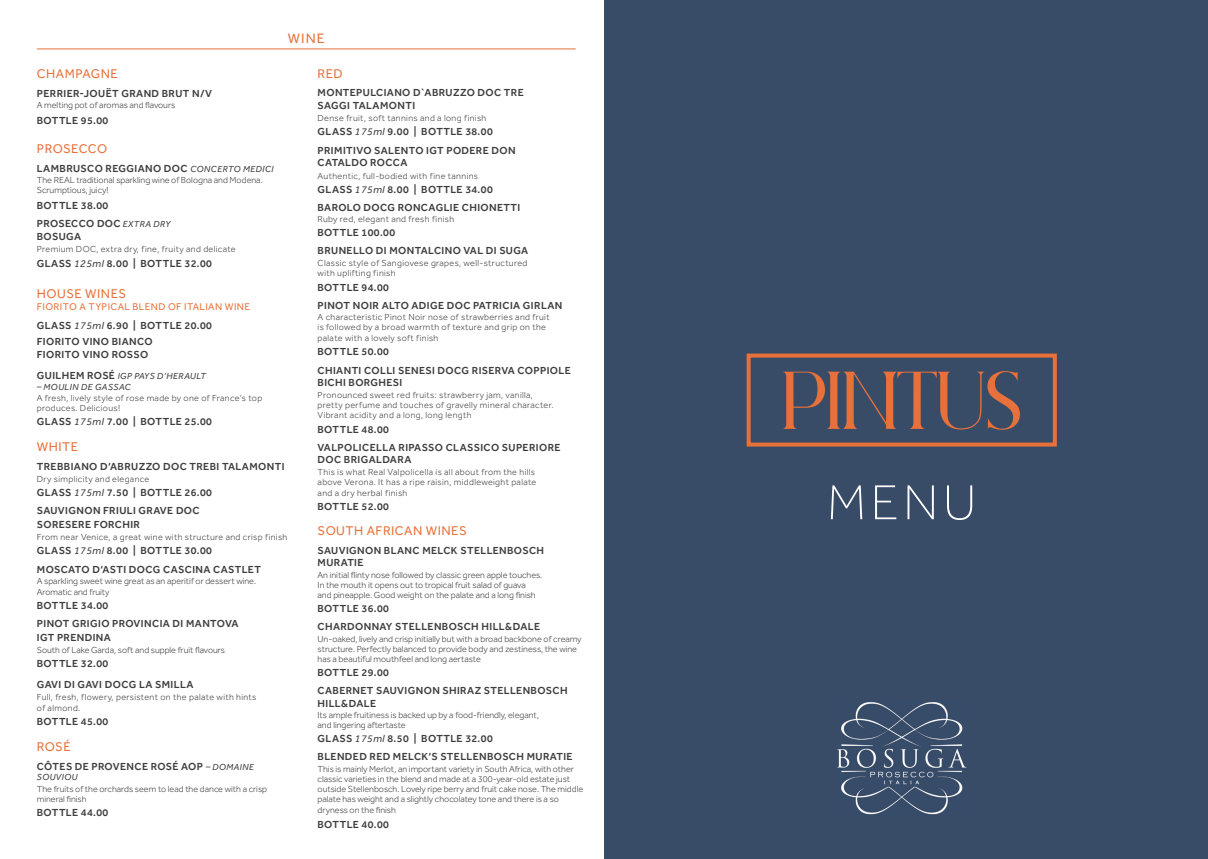
<style>
.page{position:relative;width:1208px;height:859px;background:#fff}
.page>*{position:absolute;margin:0;border:0;box-sizing:border-box;transform-origin:0 0}
.t1{font:100 50.7px "Effra CC";color:#fff}
.t2{font:14px "Effra CC";color:#e8713a}
.t3{font:13px "Effra CC";letter-spacing:.04em;color:#e8713a}
.t4{font:600 10.5px/18.3px "Effra CC";letter-spacing:.04em;color:#3e3e3f}
.t5{font:10px "Effra CC";letter-spacing:.04em;color:#e8713a}
.t6{font:300 9px/10px "Effra CC";color:#3e3e3f}
.t7{font:300 9px/10.4px "Effra CC";letter-spacing:.04em;color:#3e3e3f}
.t8{font:italic 9px "Effra CC";letter-spacing:.04em;color:#3e3e3f}
.s1{font-weight:400;font-style:italic;font-size:9px}
.s2{font-weight:400;font-style:italic}
.s3{font-weight:600;font-style:normal;font-size:10.5px}
</style>
<div class="page">
<div style="left:604px;top:0;width:604px;height:859px;background:#384c68"></div>
<hr style="left:37px;top:49px;width:538px;height:1px;background:#e8713a">
<div style="left:746px;top:354px;width:310px;height:93px;border:4px solid #e8713a"></div>
<svg style="left:783px;top:371px;width:237px;height:59px"></svg>
<img style="left:837px;top:702px;width:130px;height:113px">
<h2 class="t2" style="left:288px;top:30px;width:38px">WINE</h2>
<p class="t3" style="left:37px;top:66px;width:82px">CHAMPAGNE</p>
<p class="t4" style="left:37px;top:85px;width:177px">PERRIER-JOUËT GRAND BRUT N/V</p>
<p class="t6" style="left:37px;top:101px;width:140px">A melting pot of aromas and flavours</p>
<p class="t4" style="left:37px;top:112px;width:73px">BOTTLE 95.00</p>
<p class="t3" style="left:37px;top:141px;width:72px">PROSECCO</p>
<p class="t4" style="left:37px;top:160px;width:238px">LAMBRUSCO REGGIANO DOC <span class="s1">CONCERTO MEDICI</span></p>
<p class="t6" style="left:37px;top:176px;width:227px">The REAL traditional sparkling wine of Bologna and Modena.<br>Scrumptious, juicy!</p>
<p class="t4" style="left:37px;top:197px;width:135px">BOTTLE 38.00<br>PROSECCO DOC <span class="s1">EXTRA DRY</span></p>
<p class="t4" style="left:37px;top:228px;width:46px">BOSUGA</p>
<p class="t7" style="left:37px;top:244px;width:200px">Premium DOC, extra dry, fine, fruity and delicate</p>
<p class="t4" style="left:37px;top:255px;width:177px">GLASS <span class="s2">125ml</span> 8.00 | BOTTLE 32.00</p>
<p class="t3" style="left:37px;top:286px;width:91px">HOUSE WINES</p>
<p class="t5" style="left:37px;top:301px;width:215px">FIORITO A TYPICAL BLEND OF ITALIAN WINE</p>
<p class="t4" style="left:37px;top:318px;width:177px;line-height:16.7px">GLASS <span class="s2">175ml</span> 6.90 | BOTTLE 20.00<br>FIORITO VINO BIANCO</p>
<p class="t4" style="left:37px;top:346px;width:113px">FIORITO VINO ROSSO</p>
<p class="t8" style="left:37px;top:370px;width:171px"><span class="s3">GUILHEM ROSÉ</span> IGP PAYS D’HERAULT</p>
<p class="t8" style="left:37px;top:381px;width:96px">– MOULIN DE GASSAC</p>
<p class="t7" style="left:37px;top:394px;width:227px;line-height:10px">A fresh, lively style of rose made by one of France’s top produces. Delicious!</p>
<p class="t4" style="left:37px;top:413px;width:177px">GLASS <span class="s2">175ml</span> 7.00 | BOTTLE 25.00</p>
<p class="t3" style="left:37px;top:439px;width:43px">WHITE</p>
<p class="t4" style="left:37px;top:458px;width:249px">TREBBIANO D’ABRUZZO DOC TREBI TALAMONTI</p>
<p class="t7" style="left:37px;top:475px;width:114px">Dry simplicity and elegance</p>
<p class="t4" style="left:37px;top:484px;width:177px">GLASS <span class="s2">175ml</span> 7.50 | BOTTLE 26.00<br>SAUVIGNON FRIULI GRAVE DOC</p>
<p class="t4" style="left:37px;top:516px;width:105px">SORESERE FORCHIR</p>
<p class="t7" style="left:37px;top:532px;width:252px">From near Venice, a great wine with structure and crisp finish</p>
<p class="t4" style="left:37px;top:542px;width:225px;line-height:18.9px">GLASS <span class="s2">175ml</span> 8.00 | BOTTLE 30.00<br>MOSCATO D’ASTI DOCG CASCINA CASTLET</p>
<p class="t6" style="left:37px;top:577px;width:221px;line-height:10.8px">A sparkling sweet wine great as an aperitif or dessert wine.<br>Aromatic and fruity</p>
<p class="t4" style="left:37px;top:597px;width:203px">BOTTLE 34.00<br>PINOT GRIGIO PROVINCIA DI MANTOVA</p>
<p class="t4" style="left:37px;top:629px;width:76px">IGT PRENDINA</p>
<p class="t6" style="left:37px;top:646px;width:190px">South of Lake Garda, soft and supple fruit flavours</p>
<p class="t4" style="left:37px;top:653px;width:158px;line-height:21.7px">BOTTLE 32.00<br>GAVI DI GAVI DOCG LA SMILLA</p>
<p class="t7" style="left:37px;top:692px;width:221px;line-height:10.8px">Full, fresh, flowery, persistent on the palate with hints of almond.</p>
<p class="t4" style="left:37px;top:713px;width:73px">BOTTLE 45.00</p>
<p class="t3" style="left:37px;top:739px;width:35px">ROSÉ</p>
<p class="t4" style="left:37px;top:758px;width:219px">CÔTES DE PROVENCE ROSÉ AOP <span class="s1">– DOMAINE</span></p>
<p class="t8" style="left:37px;top:772px;width:42px">SOUVIOU</p>
<p class="t6" style="left:37px;top:785px;width:232px">The fruits of the orchards seem to lead the dance with a crisp mineral finish</p>
<p class="t4" style="left:37px;top:804px;width:73px">BOTTLE 44.00</p>
<p class="t3" style="left:317px;top:66px;width:27px">RED</p>
<p class="t4" style="left:317px;top:88px;width:208px;line-height:12.6px">MONTEPULCIANO D`ABRUZZO DOC TRE<br>SAGGI TALAMONTI</p>
<p class="t7" style="left:317px;top:114px;width:170px">Dense fruit, soft tannins and a long finish</p>
<p class="t4" style="left:317px;top:124px;width:199px">GLASS <span class="s2">175ml</span> 9.00 | BOTTLE 38.00<br>PRIMITIVO SALENTO IGT PODERE DON</p>
<p class="t4" style="left:317px;top:155px;width:91px">CATALDO ROCCA</p>
<p class="t7" style="left:317px;top:171px;width:162px">Authentic, full-bodied with fine tannins</p>
<p class="t4" style="left:317px;top:181px;width:204px">GLASS <span class="s2">175ml</span> 8.00 | BOTTLE 34.00<br>BAROLO DOCG RONCAGLIE CHIONETTI</p>
<p class="t7" style="left:317px;top:214px;width:138px">Ruby red, elegant and fresh finish</p>
<p class="t4" style="left:317px;top:224px;width:212px">BOTTLE 100.00<br>BRUNELLO DI MONTALCINO VAL DI SUGA</p>
<p class="t7" style="left:317px;top:258px;width:211px;line-height:10.8px">Classic style of Sangiovese grapes, well-structured with uplifting finish</p>
<p class="t4" style="left:317px;top:279px;width:246px">BOTTLE 94.00<br>PINOT NOIR ALTO ADIGE DOC PATRICIA GIRLAN</p>
<p class="t7" style="left:317px;top:313px;width:234px">A characteristic Pinot Noir nose of strawberries and fruit is followed by a broad warmth of texture and grip on the palate with a lovely soft finish</p>
<p class="t4" style="left:317px;top:344px;width:255px">BOTTLE 50.00<br>CHIANTI COLLI SENESI DOCG RISERVA COPPIOLE</p>
<p class="t4" style="left:317px;top:374px;width:86px">BICHI BORGHESI</p>
<p class="t7" style="left:317px;top:390px;width:237px">Pronounced sweet red fruits: strawberry jam, vanilla, pretty perfume and touches of gravelly mineral character.<br>Vibrant acidity and a long, long length</p>
<p class="t4" style="left:317px;top:421px;width:244px">BOTTLE 48.00<br>VALPOLICELLA RIPASSO CLASSICO SUPERIORE</p>
<p class="t4" style="left:317px;top:452px;width:95px">DOC BRIGALDARA</p>
<p class="t7" style="left:317px;top:468px;width:220px">This is what Real Valpolicella is all about from the hills above Verona. It has a ripe raisin, middleweight palate and a dry herbal finish</p>
<p class="t4" style="left:317px;top:498px;width:73px">BOTTLE 52.00</p>
<p class="t3" style="left:317px;top:523px;width:150px">SOUTH AFRICAN WINES</p>
<p class="t4" style="left:317px;top:545px;width:228px;line-height:12.6px">SAUVIGNON BLANC MELCK STELLENBOSCH<br>MURATIE</p>
<p class="t6" style="left:317px;top:571px;width:226px">An initial flinty nose followed by classic green apple touches.<br>In the mouth it opens out to tropical fruit salad of guava<br>and pineapple. Good weight on the palate and a long finish</p>
<p class="t4" style="left:317px;top:600px;width:224px">BOTTLE 36.00<br>CHARDONNAY STELLENBOSCH HILL&amp;DALE</p>
<p class="t6" style="left:317px;top:634px;width:265px">Un-oaked, lively and crisp initially but with a broad backbone of creamy structure. Perfectly balanced to provide body and zestiness, the wine has a beautiful mouthfeel and long aertaste</p>
<p class="t4" style="left:317px;top:664px;width:251px">BOTTLE 29.00<br>CABERNET SAUVIGNON SHIRAZ STELLENBOSCH</p>
<p class="t4" style="left:317px;top:695px;width:60px">HILL&amp;DALE</p>
<p class="t6" style="left:317px;top:711px;width:223px">Its ample fruitiness is backed up by a food-friendly, elegant, and lingering aftertaste</p>
<p class="t4" style="left:317px;top:730px;width:256px">GLASS <span class="s2">175ml</span> 8.50 | BOTTLE 32.00<br>BLENDED RED MELCK’S STELLENBOSCH MURATIE</p>
<p class="t6" style="left:317px;top:765px;width:267px">This is mainly Merlot, an important variety in South Africa, with other classic varieties in the blend and made at a 300-year-old estate just outside Stellenbosch. Lovely ripe berry and fruit cake nose. The middle palate has weight and a slightly chocolatey tone and there is a so</p>
<p class="t6" style="left:317px;top:806px;width:80px">dryness on the finish</p>
<p class="t4" style="left:317px;top:816px;width:73px">BOTTLE 40.00</p>
<h1 class="t1" style="left:827px;top:474px;width:151px">MENU</h1>
</div>
